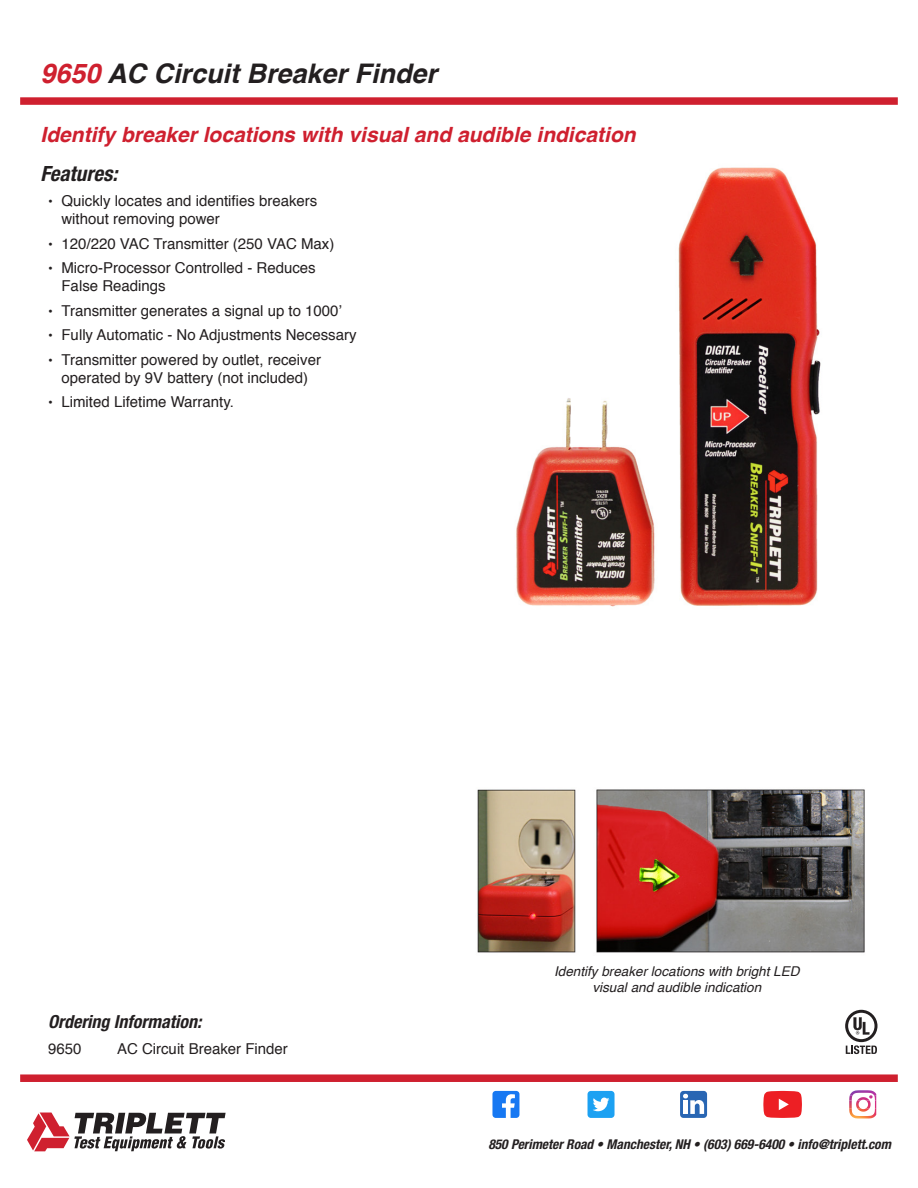
<style>
.page{position:relative;width:918px;height:1188px;background:#fff}
.page>*{position:absolute;margin:0;border:0;box-sizing:border-box;transform-origin:0 0}
.t1{font:italic 700 27px "Helvetica";color:#231f20}
.t2{font:italic 700 21px "Helvetica";color:#cf202f}
.t3{font:italic 700 condensed 21px "Helvetica Neue LT Std";color:#231f20}
.t4{font:italic 700 condensed 18px "Helvetica Neue LT Std";color:#231f20}
.t5{font:15px/18px "Helvetica";color:#231f20}
.t6{font:italic 13.5px/16.2px "Helvetica";color:#231f20;text-align:center}
.t7{font:italic 700 condensed 13.5px "Helvetica Neue LT Std";color:#231f20}
.s1{color:#cf202f}
.s2{font-size:13.5px}
</style>
<div class="page">
<img style="left:477px;top:167px;width:388px;height:843px">
<div style="left:20px;top:97px;width:878px;height:8px;background:#cf202f"></div>
<div style="left:20px;top:1074px;width:878px;height:8px;background:#cf202f"></div>
<svg style="left:27px;top:1113px;width:199px;height:38px"></svg>
<svg style="left:492px;top:1091px;width:27px;height:27px"></svg>
<div style="left:588px;top:1091px;width:27px;height:27px;background:#1ca1f2;border-radius:3px"></div>
<svg style="left:593px;top:1098px;width:16px;height:13px"></svg>
<div style="left:680px;top:1091px;width:27px;height:27px;background:#2966b3;border-radius:3px"></div>
<svg style="left:683px;top:1094px;width:21px;height:20px"></svg>
<svg style="left:763px;top:1091px;width:39px;height:27px"></svg>
<img style="left:849px;top:1108px;width:27px;height:10px">
<img style="left:849px;top:1090px;width:27px;height:11px">
<svg style="left:866px;top:1101px;width:10px;height:7px"></svg>
<svg style="left:845px;top:1010px;width:33px;height:44px"></svg>
<p class="t1" style="left:40px;top:51px;width:398px"><span class="s1">9650</span> AC Circuit Breaker Finder</p>
<p class="t2" style="left:40px;top:118px;width:597px">Identify breaker locations with visual and audible indication</p>
<p class="t3" style="left:40px;top:161px;width:78px">Features:</p>
<p class="t5" style="left:62px;top:192px;width:257px;text-indent:-14px"><span class="s2">•</span> Quickly locates and identifies breakers without removing power</p>
<p class="t5" style="left:48px;top:235px;width:288px"><span class="s2">•</span> 120/220 VAC Transmitter (250 VAC Max)</p>
<p class="t5" style="left:62px;top:259px;width:256px;text-indent:-14px"><span class="s2">•</span> Micro-Processor Controlled - Reduces<br>False Readings</p>
<p class="t5" style="left:48px;top:302px;width:295px"><span class="s2">•</span> Transmitter generates a signal up to 1000’</p>
<p class="t5" style="left:48px;top:326px;width:310px"><span class="s2">•</span> Fully Automatic - No Adjustments Necessary</p>
<p class="t5" style="left:48px;top:351px;width:275px;text-align:center"><span class="s2">•</span> Transmitter powered by outlet, receiver operated by 9V battery (not included)</p>
<p class="t5" style="left:48px;top:393px;width:188px"><span class="s2">•</span> Limited Lifetime Warranty.</p>
<p class="t4" style="left:48px;top:1011px;width:155px">Ordering Information:</p>
<p class="t5" style="left:48px;top:1040px;width:35px">9650</p>
<p class="t5" style="left:117px;top:1040px;width:172px">AC Circuit Breaker Finder</p>
<p class="t6" style="left:554px;top:964px;width:247px">Identify breaker locations with bright LED visual and audible indication</p>
<p class="t7" style="left:488px;top:1136px;width:404px">850 Perimeter Road • Manchester, NH • (603) 669-6400 • info@triplett.com</p>
</div>
